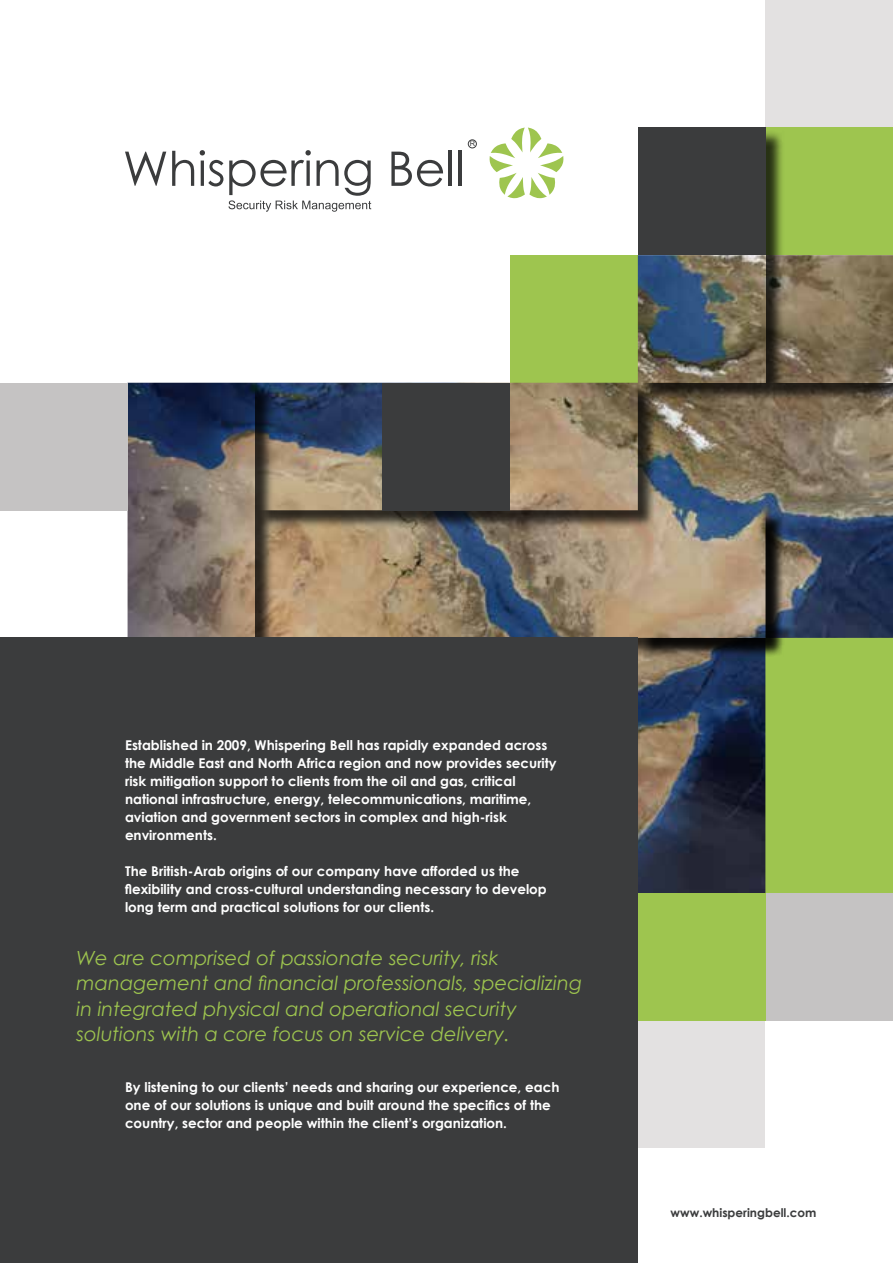
<style>
.page{position:relative;width:893px;height:1263px;background:#fff}
.page>*{position:absolute;margin:0;border:0;box-sizing:border-box;transform-origin:0 0}
.t1{font:italic 19.5px/25.5px "Century Gothic";color:#9ec54f}
.t2{font:700 13.5px/18px "Century Gothic";color:#fff}
.t3{font:700 12px "Century Gothic";color:#3b3c3d}
.t4{font:7.5px "Arial";color:#3b3c3d}
</style>
<div class="page">
<div style="left:765px;top:893px;width:128px;height:127px;background:#c5c3c3"></div>
<div style="left:765px;top:0;width:128px;height:128px;background:#e3e1e1"></div>
<div style="left:637px;top:1020px;width:127px;height:128px;background:#e3e1e1"></div>
<div style="left:765px;top:128px;width:128px;height:127px;background:#9ec54f"></div>
<img style="left:128px;top:255px;width:765px;height:638px">
<div style="left:258px;top:385px;width:399px;height:144px;background:#000;opacity:.75"></div>
<svg style="left:255px;top:383px;width:383px;height:127px;background:#8a7f71"></svg>
<div style="left:768px;top:258px;width:125px;height:144px;background:#000;opacity:.75"></div>
<svg style="left:784px;top:255px;width:109px;height:128px;background:#837358"></svg>
<div style="left:385px;top:513px;width:399px;height:144px;background:#000;opacity:.75"></div>
<svg style="left:383px;top:510px;width:382px;height:128px;background:#8d8170"></svg>
<div style="left:640px;top:130px;width:144px;height:272px;background:#000;opacity:.75"></div>
<svg style="left:638px;top:128px;width:127px;height:255px;background:#4b4f51"></svg>
<div style="left:130px;top:385px;width:144px;height:272px;background:#000;opacity:.75"></div>
<svg style="left:128px;top:383px;width:127px;height:255px;background:#666063"></svg>
<div style="left:0;top:638px;width:638px;height:625px;background:#3b3c3d"></div>
<svg style="left:125px;top:152px;width:41px;height:34px"></svg>
<svg style="left:172px;top:151px;width:22px;height:35px"></svg>
<svg style="left:391px;top:152px;width:52px;height:34px"></svg>
<hr style="left:449px;top:151px;width:3px;height:35px;background:#3b3c3d">
<hr style="left:458px;top:151px;width:3px;height:35px;background:#3b3c3d">
<svg style="left:200px;top:150px;width:171px;height:62px"></svg>
<div style="left:468px;top:139px;width:9px;height:9px;border:1px solid #3b3c3d;border-radius:50%"></div>
<svg style="left:489px;top:128px;width:75px;height:70px"></svg>
<div style="left:383px;top:383px;width:127px;height:127px;background:#3b3c3d"></div>
<div style="left:0;top:383px;width:128px;height:127px;background:#c5c3c3"></div>
<div style="left:638px;top:893px;width:127px;height:127px;background:#9ec54f"></div>
<p class="t4" style="left:470px;top:139px;width:7px">R</p>
<p class="t2" style="left:125px;top:736px;width:433px">Established in 2009, Whispering Bell has rapidly expanded across the Middle East and North Africa region and now provides security risk mitigation support to clients from the oil and gas, critical national infrastructure, energy, telecommunications, maritime, aviation and government sectors in complex and high-risk environments.</p>
<p class="t2" style="left:125px;top:862px;width:423px">The British-Arab origins of our company have afforded us the flexibility and cross-cultural understanding necessary to develop long term and practical solutions for our clients.</p>
<h1 class="t1" style="left:77px;top:944px;width:507px">We are comprised of passionate security, risk management and financial professionals, specializing in integrated physical and operational security solutions with a core focus on service delivery.</h1>
<p class="t2" style="left:125px;top:1078px;width:436px">By listening to our clients’ needs and sharing our experience, each one of our solutions is unique and built around the specifics of the country, sector and people within the client’s organization.</p>
<p class="t3" style="left:670px;top:1205px;width:147px">www.whisperingbell.com</p>
</div>
